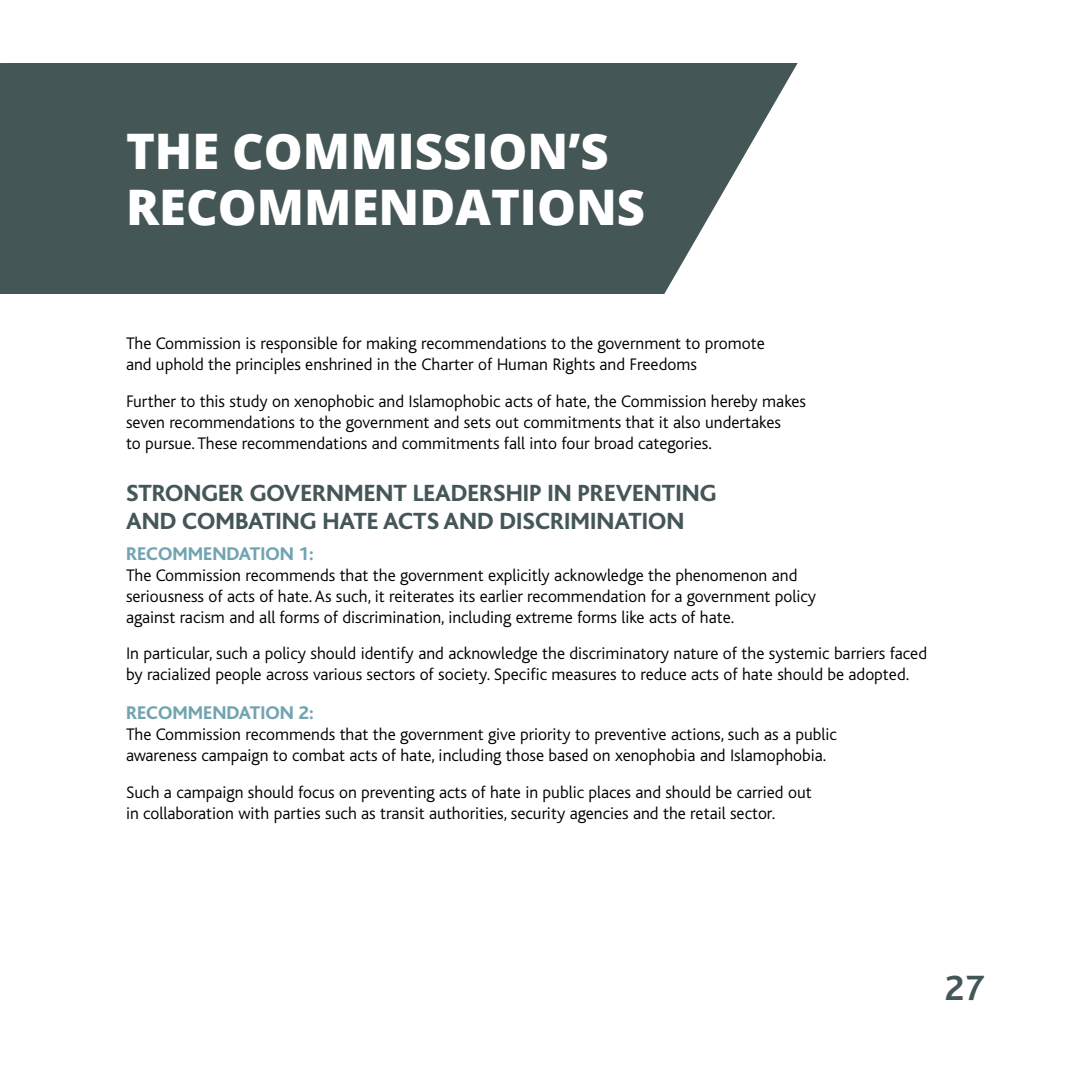
<style>
.page{position:relative;width:1071px;height:1071px;background:#fff}
.page>*{position:absolute;margin:0;border:0;box-sizing:border-box;transform-origin:0 0}
.t1{font:800 49px/56px "Open Sans";color:#fff}
.t2{font:700 36.75px "Bliss";color:#455657}
.t3{font:800 24.5px/28px "Bliss";color:#455657}
.t4{font:800 19.25px "Bliss";color:#71a4b1}
.t5{font:300 17.5px/21px "Bliss";color:#000}
</style>
<div class="page">
<svg style="left:0;top:63px;width:798px;height:231px;background:#546364"></svg>
<h2 class="t1" style="left:126px;top:121px;width:521px">THE COMMISSION’S<br>RECOMMENDATIONS</h2>
<p class="t5" style="left:126px;top:333px;width:640px">The Commission is responsible for making recommendations to the government to promote and uphold the principles enshrined in the Charter of Human Rights and Freedoms</p>
<p class="t5" style="left:126px;top:391px;width:682px">Further to this study on xenophobic and Islamophobic acts of hate, the Commission hereby makes seven recommendations to the government and sets out commitments that it also undertakes<br>to pursue. These recommendations and commitments fall into four broad categories.</p>
<h5 class="t3" style="left:126px;top:479px;width:592px">STRONGER GOVERNMENT LEADERSHIP IN PREVENTING<br>AND COMBATING HATE ACTS AND DISCRIMINATION</h5>
<h4 class="t4" style="left:126px;top:543px;width:189px">RECOMMENDATION 1:</h4>
<p class="t5" style="left:126px;top:565px;width:692px">The Commission recommends that the government explicitly acknowledge the phenomenon and seriousness of acts of hate. As such, it reiterates its earlier recommendation for a government policy against racism and all forms of discrimination, including extreme forms like acts of hate.</p>
<p class="t5" style="left:126px;top:644px;width:803px">In particular, such a policy should identify and acknowledge the discriminatory nature of the systemic barriers faced by racialized people across various sectors of society. Specific measures to reduce acts of hate should be adopted.</p>
<h4 class="t4" style="left:126px;top:703px;width:189px">RECOMMENDATION 2:</h4>
<p class="t5" style="left:126px;top:724px;width:712px">The Commission recommends that the government give priority to preventive actions, such as a public awareness campaign to combat acts of hate, including those based on xenophobia and Islamophobia.</p>
<p class="t5" style="left:126px;top:782px;width:687px">Such a campaign should focus on preventing acts of hate in public places and should be carried out in collaboration with parties such as transit authorities, security agencies and the retail sector.</p>
<h2 class="t2" style="left:944px;top:969px;width:41px">27</h2>
</div>
